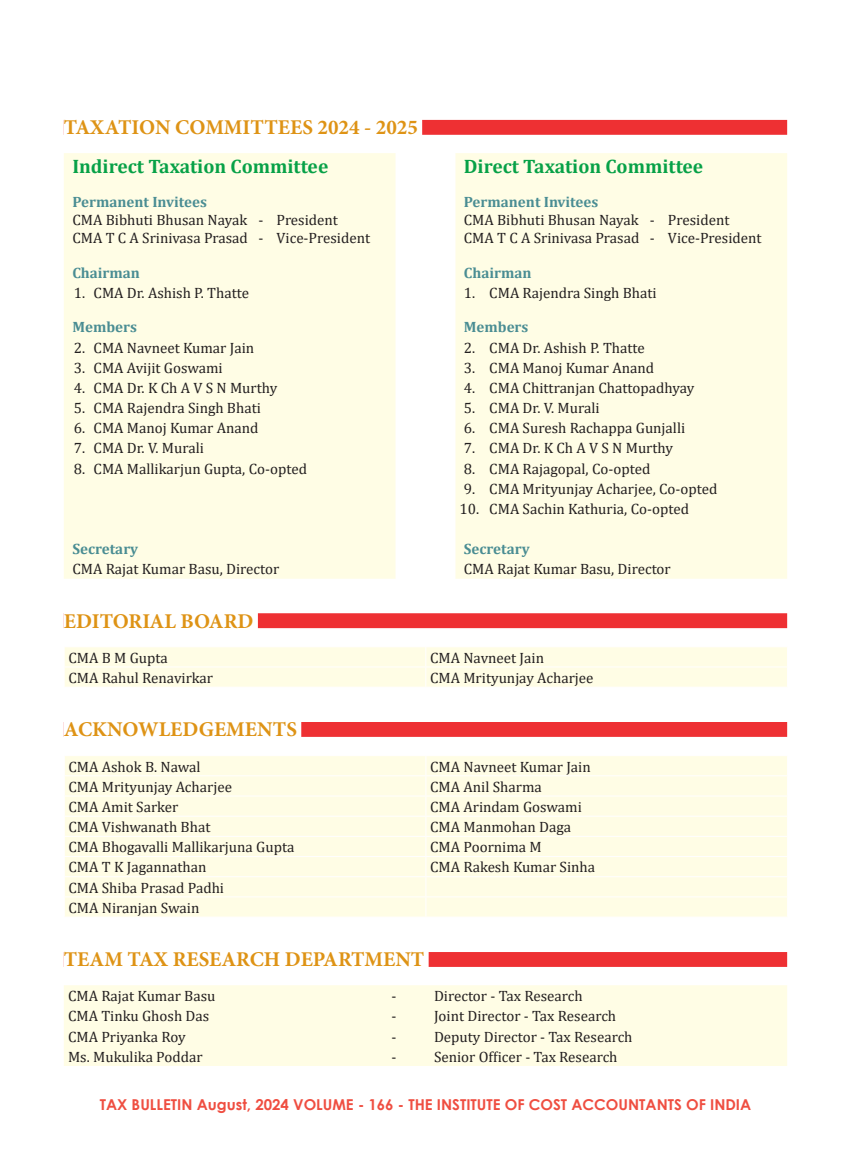
<style>
.page{position:relative;width:851px;height:1157px;background:#fff}
.page>*{position:absolute;margin:0;border:0;box-sizing:border-box;transform-origin:0 0}
.Heading{font:700 21px "Minion Pro";color:#de9315}
.t1{font:700 19.5px "Cambria";color:#07a147}
.Table_Acknlmnt{font:15px "Cambria";color:#231f20}
.t2{font:700 15px "Cambria";color:#4a8d93}
.t3{font:700 15px "Century Gothic";color:#ef4e41}
</style>
<div class="page">
<div style="left:64px;top:120px;width:723px;height:15px;background:#ee3033"></div>
<div style="left:64px;top:117px;width:358px;height:22px;background:#fff"></div>
<div style="left:64px;top:613px;width:723px;height:15px;background:#ee3033"></div>
<div style="left:64px;top:610px;width:194px;height:22px;background:#fff"></div>
<div style="left:64px;top:722px;width:723px;height:15px;background:#ee3033"></div>
<div style="left:64px;top:719px;width:237px;height:21px;background:#fff"></div>
<div style="left:64px;top:952px;width:723px;height:15px;background:#ee3033"></div>
<div style="left:64px;top:949px;width:364px;height:21px;background:#fff"></div>
<div style="left:64px;top:153px;width:723px;height:426px;background:#fffde5"></div>
<svg style="left:395px;top:153px;width:60px;height:426px"></svg>
<div style="left:65px;top:647px;width:722px;height:40px;background:#fffde5"></div>
<div style="left:65px;top:756px;width:722px;height:160px;background:#fffde5"></div>
<hr style="left:64px;top:775px;width:362px;height:1px;background:#fff">
<hr style="left:426px;top:775px;width:361px;height:1px;background:#fff">
<hr style="left:64px;top:795px;width:362px;height:1px;background:#fff">
<hr style="left:426px;top:795px;width:361px;height:1px;background:#fff">
<hr style="left:64px;top:815px;width:362px;height:1px;background:#fff">
<hr style="left:426px;top:815px;width:361px;height:1px;background:#fff">
<hr style="left:64px;top:836px;width:362px;height:1px;background:#fff">
<hr style="left:426px;top:836px;width:361px;height:1px;background:#fff">
<hr style="left:64px;top:856px;width:362px;height:1px;background:#fff">
<hr style="left:426px;top:856px;width:361px;height:1px;background:#fff">
<hr style="left:64px;top:876px;width:362px;height:1px;background:#fff">
<hr style="left:426px;top:876px;width:361px;height:1px;background:#fff">
<hr style="left:64px;top:896px;width:362px;height:1px;background:#fff">
<hr style="left:426px;top:896px;width:361px;height:1px;background:#fff">
<svg style="left:425px;top:756px;width:1px;height:160px"></svg>
<div style="left:64px;top:985px;width:723px;height:81px;background:#fffde5"></div>
<p class="Heading" style="left:64px;top:113px;width:355px">TAXATION COMMITTEES 2024 - 2025</p>
<p class="t1" style="left:72px;top:152px;width:257px">Indirect Taxation Committee</p>
<p class="t1" style="left:463px;top:152px;width:241px">Direct Taxation Committee</p>
<p class="t2" style="left:72px;top:191px;width:136px">Permanent Invitees</p>
<p class="Table_Acknlmnt" style="left:72px;top:211px;width:267px">CMA Bibhuti Bhusan Nayak - President</p>
<p class="Table_Acknlmnt" style="left:72px;top:229px;width:299px">CMA T C A Srinivasa Prasad - Vice-President</p>
<p class="t2" style="left:463px;top:191px;width:136px">Permanent Invitees</p>
<p class="Table_Acknlmnt" style="left:463px;top:211px;width:267px">CMA Bibhuti Bhusan Nayak - President</p>
<p class="Table_Acknlmnt" style="left:463px;top:229px;width:299px">CMA T C A Srinivasa Prasad - Vice-President</p>
<p class="t2" style="left:72px;top:262px;width:69px">Chairman</p>
<p class="t2" style="left:463px;top:262px;width:69px">Chairman</p>
<p class="Table_Acknlmnt" style="left:74px;top:284px;width:13px">1.</p>
<p class="Table_Acknlmnt" style="left:94px;top:284px;width:157px">CMA Dr. Ashish P. Thatte</p>
<p class="Table_Acknlmnt" style="left:463px;top:284px;width:13px">1.</p>
<p class="Table_Acknlmnt" style="left:489px;top:284px;width:169px">CMA Rajendra Singh Bhati</p>
<p class="t2" style="left:72px;top:316px;width:66px">Members</p>
<p class="t2" style="left:463px;top:316px;width:66px">Members</p>
<p class="Table_Acknlmnt" style="left:74px;top:338px;width:13px">2.</p>
<p class="Table_Acknlmnt" style="left:94px;top:338px;width:162px">CMA Navneet Kumar Jain</p>
<p class="Table_Acknlmnt" style="left:463px;top:338px;width:13px">2.</p>
<p class="Table_Acknlmnt" style="left:489px;top:338px;width:157px">CMA Dr. Ashish P. Thatte</p>
<p class="Table_Acknlmnt" style="left:74px;top:359px;width:13px">3.</p>
<p class="Table_Acknlmnt" style="left:94px;top:359px;width:131px">CMA Avijit Goswami</p>
<p class="Table_Acknlmnt" style="left:463px;top:359px;width:13px">3.</p>
<p class="Table_Acknlmnt" style="left:489px;top:359px;width:166px">CMA Manoj Kumar Anand</p>
<p class="Table_Acknlmnt" style="left:74px;top:379px;width:13px">4.</p>
<p class="Table_Acknlmnt" style="left:94px;top:379px;width:185px">CMA Dr. K Ch A V S N Murthy</p>
<p class="Table_Acknlmnt" style="left:463px;top:379px;width:13px">4.</p>
<p class="Table_Acknlmnt" style="left:489px;top:379px;width:206px">CMA Chittranjan Chattopadhyay</p>
<p class="Table_Acknlmnt" style="left:74px;top:399px;width:13px">5.</p>
<p class="Table_Acknlmnt" style="left:94px;top:399px;width:169px">CMA Rajendra Singh Bhati</p>
<p class="Table_Acknlmnt" style="left:463px;top:399px;width:13px">5.</p>
<p class="Table_Acknlmnt" style="left:489px;top:399px;width:112px">CMA Dr. V. Murali</p>
<p class="Table_Acknlmnt" style="left:74px;top:419px;width:13px">6.</p>
<p class="Table_Acknlmnt" style="left:94px;top:419px;width:166px">CMA Manoj Kumar Anand</p>
<p class="Table_Acknlmnt" style="left:463px;top:419px;width:13px">6.</p>
<p class="Table_Acknlmnt" style="left:489px;top:419px;width:197px">CMA Suresh Rachappa Gunjalli</p>
<p class="Table_Acknlmnt" style="left:74px;top:439px;width:13px">7.</p>
<p class="Table_Acknlmnt" style="left:94px;top:439px;width:112px">CMA Dr. V. Murali</p>
<p class="Table_Acknlmnt" style="left:463px;top:439px;width:13px">7.</p>
<p class="Table_Acknlmnt" style="left:489px;top:439px;width:185px">CMA Dr. K Ch A V S N Murthy</p>
<p class="Table_Acknlmnt" style="left:74px;top:459px;width:13px">8.</p>
<p class="Table_Acknlmnt" style="left:94px;top:459px;width:215px">CMA Mallikarjun Gupta, Co-opted</p>
<p class="Table_Acknlmnt" style="left:463px;top:459px;width:13px">8.</p>
<p class="Table_Acknlmnt" style="left:489px;top:459px;width:162px">CMA Rajagopal, Co-opted</p>
<p class="Table_Acknlmnt" style="left:463px;top:480px;width:13px">9.</p>
<p class="Table_Acknlmnt" style="left:489px;top:480px;width:230px">CMA Mrityunjay Acharjee, Co-opted</p>
<p class="Table_Acknlmnt" style="left:459px;top:500px;width:21px">10.</p>
<p class="Table_Acknlmnt" style="left:489px;top:500px;width:201px">CMA Sachin Kathuria, Co-opted</p>
<p class="t2" style="left:72px;top:538px;width:67px">Secretary</p>
<p class="t2" style="left:463px;top:538px;width:67px">Secretary</p>
<p class="Table_Acknlmnt" style="left:72px;top:560px;width:208px">CMA Rajat Kumar Basu, Director</p>
<p class="Table_Acknlmnt" style="left:463px;top:560px;width:208px">CMA Rajat Kumar Basu, Director</p>
<p class="Heading" style="left:64px;top:606px;width:191px">EDITORIAL BOARD</p>
<p class="Table_Acknlmnt" style="left:68px;top:649px;width:101px">CMA B M Gupta</p>
<p class="Table_Acknlmnt" style="left:430px;top:649px;width:115px">CMA Navneet Jain</p>
<p class="Table_Acknlmnt" style="left:68px;top:669px;width:146px">CMA Rahul Renavirkar</p>
<p class="Table_Acknlmnt" style="left:430px;top:669px;width:165px">CMA Mrityunjay Acharjee</p>
<p class="Heading" style="left:64px;top:715px;width:235px">ACKNOWLEDGEMENTS</p>
<p class="Table_Acknlmnt" style="left:68px;top:757px;width:134px">CMA Ashok B. Nawal</p>
<p class="Table_Acknlmnt" style="left:430px;top:757px;width:162px">CMA Navneet Kumar Jain</p>
<p class="Table_Acknlmnt" style="left:68px;top:777px;width:165px">CMA Mrityunjay Acharjee</p>
<p class="Table_Acknlmnt" style="left:430px;top:777px;width:113px">CMA Anil Sharma</p>
<p class="Table_Acknlmnt" style="left:68px;top:798px;width:111px">CMA Amit Sarker</p>
<p class="Table_Acknlmnt" style="left:430px;top:798px;width:153px">CMA Arindam Goswami</p>
<p class="Table_Acknlmnt" style="left:68px;top:818px;width:143px">CMA Vishwanath Bhat</p>
<p class="Table_Acknlmnt" style="left:430px;top:818px;width:142px">CMA Manmohan Daga</p>
<p class="Table_Acknlmnt" style="left:68px;top:838px;width:227px">CMA Bhogavalli Mallikarjuna Gupta</p>
<p class="Table_Acknlmnt" style="left:430px;top:838px;width:113px">CMA Poornima M</p>
<p class="Table_Acknlmnt" style="left:68px;top:858px;width:139px">CMA T K Jagannathan</p>
<p class="Table_Acknlmnt" style="left:430px;top:858px;width:166px">CMA Rakesh Kumar Sinha</p>
<p class="Table_Acknlmnt" style="left:68px;top:878px;width:157px">CMA Shiba Prasad Padhi</p>
<p class="Table_Acknlmnt" style="left:68px;top:899px;width:132px">CMA Niranjan Swain</p>
<p class="Heading" style="left:64px;top:945px;width:362px">TEAM TAX RESEARCH DEPARTMENT</p>
<p class="Table_Acknlmnt" style="left:68px;top:987px;width:149px">CMA Rajat Kumar Basu</p>
<p class="Table_Acknlmnt" style="left:391px;top:987px;width:6px">-</p>
<p class="Table_Acknlmnt" style="left:434px;top:987px;width:150px">Director - Tax Research</p>
<p class="Table_Acknlmnt" style="left:68px;top:1007px;width:143px">CMA Tinku Ghosh Das</p>
<p class="Table_Acknlmnt" style="left:391px;top:1007px;width:6px">-</p>
<p class="Table_Acknlmnt" style="left:434px;top:1007px;width:184px">Joint Director - Tax Research</p>
<p class="Table_Acknlmnt" style="left:68px;top:1027px;width:119px">CMA Priyanka Roy</p>
<p class="Table_Acknlmnt" style="left:391px;top:1027px;width:6px">-</p>
<p class="Table_Acknlmnt" style="left:434px;top:1027px;width:200px">Deputy Director - Tax Research</p>
<p class="Table_Acknlmnt" style="left:68px;top:1047px;width:136px">Ms. Mukulika Poddar</p>
<p class="Table_Acknlmnt" style="left:391px;top:1047px;width:6px">-</p>
<p class="Table_Acknlmnt" style="left:434px;top:1047px;width:185px">Senior Officer - Tax Research</p>
<p class="t3" style="left:100px;top:1093px;width:653px">TAX BULLETIN August, 2024 VOLUME - 166 - THE INSTITUTE OF COST ACCOUNTANTS OF INDIA</p>
</div>
